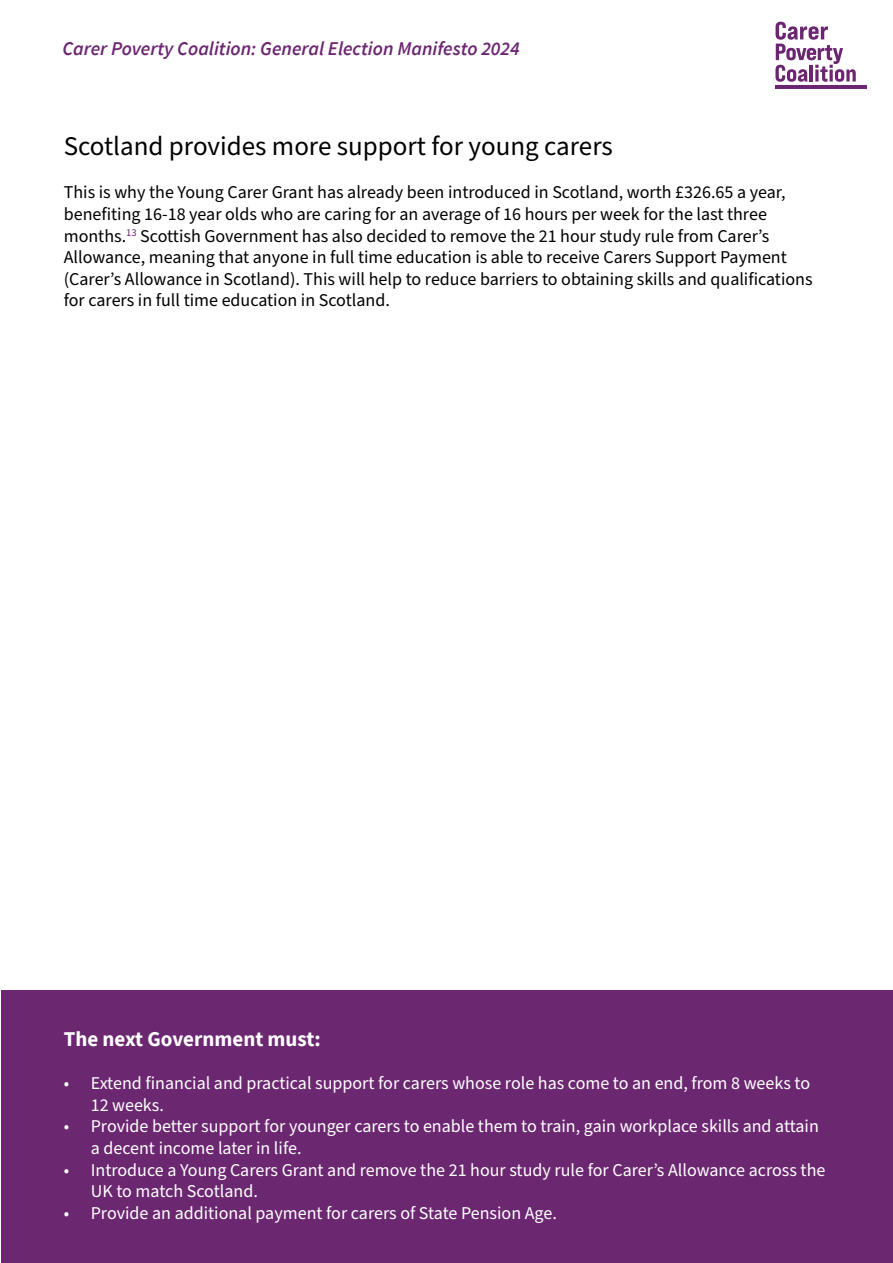
<style>
.page{position:relative;width:893px;height:1263px;background:#fff}
.page>*{position:absolute;margin:0;border:0;box-sizing:border-box;transform-origin:0 0}
.t1{font:27px "Source Sans Pro";color:#000}
.t2{font:700 21px "Source Sans Pro";color:#fff}
.t3{font:italic 600 19.5px "Source Sans Pro";color:#6c2771}
.t4{font:18px/21.6px "Source Sans Pro";color:#000}
.t5{font:18px/21.6px "Source Sans Pro";color:#fff}
</style>
<div class="page">
<svg style="left:775px;top:22px;width:81px;height:60px"></svg>
<hr style="left:775px;top:86px;width:91px;height:2px;background:#6c2671">
<div style="left:2px;top:990px;width:891px;height:273px;background:#6c2771"></div>
<p class="t3" style="left:62px;top:36px;width:459px">Carer Poverty Coalition: General Election Manifesto 2024</p>
<h1 class="t1" style="left:64px;top:128px;width:551px">Scotland provides more support for young carers</h1>
<p class="t4" style="left:64px;top:182px;width:750px">This is why the Young Carer Grant has already been introduced in Scotland, worth £326.65 a year, benefiting 16-18 year olds who are caring for an average of 16 hours per week for the last three months.<sup>13</sup> Scottish Government has also decided to remove the 21 hour study rule from Carer’s Allowance, meaning that anyone in full time education is able to receive Carers Support Payment (Carer’s Allowance in Scotland). This will help to reduce barriers to obtaining skills and qualifications for carers in full time education in Scotland.</p>
<p class="t2" style="left:64px;top:1025px;width:259px">The next Government must:</p>
<p class="t5" style="left:91px;top:1073px;width:721px;text-indent:-27px">• Extend financial and practical support for carers whose role has come to an end, from 8 weeks to<br>12 weeks.</p>
<p class="t5" style="left:91px;top:1116px;width:730px;text-indent:-27px">• Provide better support for younger carers to enable them to train, gain workplace skills and attain a decent income later in life.</p>
<p class="t5" style="left:91px;top:1159px;width:736px;text-indent:-27px">• Introduce a Young Carers Grant and remove the 21 hour study rule for Carer’s Allowance across the<br>UK to match Scotland.</p>
<p class="t5" style="left:64px;top:1202px;width:495px">• Provide an additional payment for carers of State Pension Age.</p>
</div>
